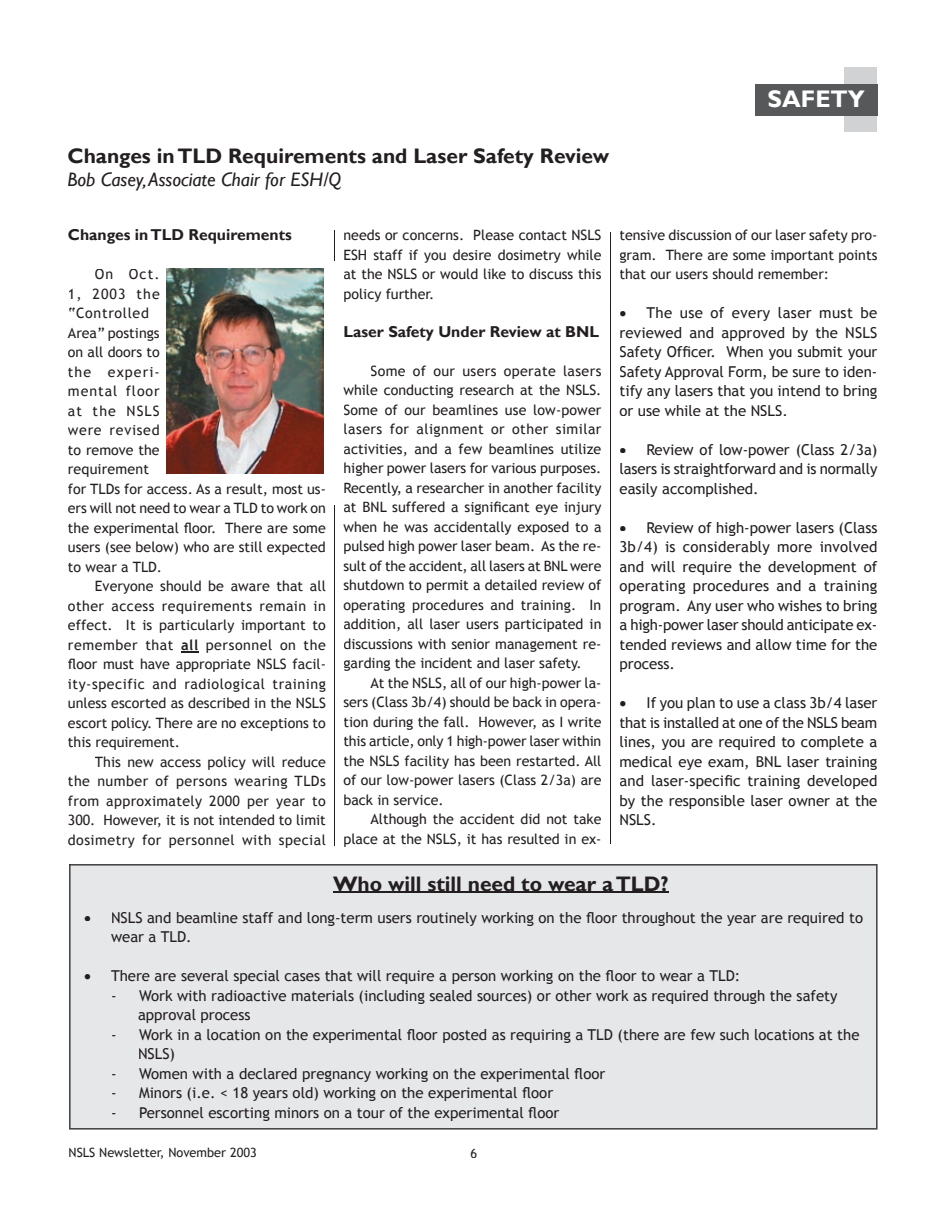
<style>
.page{position:relative;width:945px;height:1215px;background:#fff}
.page>*{position:absolute;margin:0;border:0;box-sizing:border-box;transform-origin:0 0}
.t1{font:700 24px "Gill Sans";color:#fff}
.t2{font:700 21px "Gill Sans";color:#231f20}
.t3{font:italic 19.5px "Gill Sans";color:#231f20}
.t4{font:700 15.75px "Gill Sans";color:#231f20}
.t5{font:15px/19.5px "Trebuchet MS";color:#231f20;text-align:justify}
.t6{font:14.25px/19.5px "Trebuchet MS";color:#231f20;text-align:justify}
.t7{font:12.75px "Trebuchet MS";color:#231f20}
.s1{font-weight:700}
</style>
<div class="page">
<div style="left:70px;top:865px;width:807px;height:264px;background:#e6e7e9"></div>
<div style="left:844px;top:68px;width:33px;height:64px;background:#d1d2d4"></div>
<div style="left:755px;top:84px;width:122px;height:31px;background:#57585a"></div>
<svg style="left:181px;top:651px;width:18px;height:1px"></svg>
<svg style="left:85px;top:916px;width:5px;height:5px"></svg>
<div style="left:112px;top:911px;width:751px;height:15px;background:#e6e7e9"></div>
<div style="left:111px;top:931px;width:79px;height:11px;background:#e6e7e9"></div>
<svg style="left:85px;top:974px;width:5px;height:5px"></svg>
<div style="left:111px;top:970px;width:628px;height:14px;background:#e6e7e9"></div>
<div style="left:112px;top:989px;width:726px;height:15px;background:#e6e7e9"></div>
<div style="left:139px;top:1009px;width:111px;height:14px;background:#e6e7e9"></div>
<div style="left:112px;top:1028px;width:748px;height:15px;background:#e6e7e9"></div>
<div style="left:139px;top:1048px;width:35px;height:14px;background:#e6e7e9"></div>
<div style="left:112px;top:1067px;width:493px;height:15px;background:#e6e7e9"></div>
<div style="left:112px;top:1087px;width:441px;height:14px;background:#e6e7e9"></div>
<div style="left:112px;top:1106px;width:447px;height:15px;background:#e6e7e9"></div>
<div style="left:333px;top:876px;width:335px;height:15px;background:#e6e7e9"></div>
<hr style="left:333px;top:892px;width:336px;height:1px;background:#231f20">
<hr style="left:335px;top:505px;width:1px;height:341px;background:#231f20">
<hr style="left:611px;top:233px;width:1px;height:611px;background:#231f20">
<hr style="left:335px;top:231px;width:1px;height:30px;background:#231f20">
<img style="left:166px;top:269px;width:158px;height:205px">
<h1 class="t1" style="left:768px;top:85px;width:99px">SAFETY</h1>
<h2 class="t2" style="left:68px;top:143px;width:543px">Changes in TLD Requirements and Laser Safety Review</h2>
<h3 class="t3" style="left:68px;top:168px;width:275px">Bob Casey, Associate Chair for ESH/Q</h3>
<p class="t4" style="left:68px;top:226px;width:225px">Changes in TLD Requirements</p>
<p class="t6" style="left:68px;top:265px;width:260px;text-align:left;text-indent:27px">On Oct.<br>1, 2003 the<br>“Controlled<br>Area” postings<br>on all doors to<br>the experi-<br>mental floor<br>at the NSLS<br>were revised<br>to remove the<br>requirement<br>for TLDs for access. As a result, most us&shy;ers will not need to wear a TLD to work on the experimental floor. There are some users (see below) who are still expected to wear a TLD.</p>
<p class="t6" style="left:68px;top:577px;width:259px;text-indent:27px">Everyone should be aware that all other access requirements remain in effect. It is particularly important to remember that <span class="s1">all</span> personnel on the floor must have appropriate NSLS facil&shy;ity-specific and radiological training unless escorted as described in the NSLS escort policy. There are no exceptions to this requirement.</p>
<p class="t6" style="left:68px;top:752px;width:260px;text-indent:27px">This new access policy will reduce the number of persons wearing TLDs from approximately 2000 per year to 300. However, it is not intended to limit dosimetry for personnel with special</p>
<p class="t6" style="left:344px;top:225px;width:259px">needs or concerns. Please contact NSLS ESH staff if you desire dosimetry while at the NSLS or would like to discuss this policy further.</p>
<p class="t4" style="left:344px;top:322px;width:257px">Laser Safety Under Review at BNL</p>
<p class="t6" style="left:344px;top:361px;width:260px;text-indent:27px">Some of our users operate lasers while conducting research at the NSLS.<br>Some of our beamlines use low-power lasers for alignment or other similar activities, and a few beamlines utilize higher power lasers for various purposes.<br>Recently, a researcher in another facility at BNL suffered a significant eye injury when he was accidentally exposed to a pulsed high power laser beam. As the re&shy;sult of the accident, all lasers at BNL were shutdown to permit a detailed review of operating procedures and training. In addition, all laser users participated in discussions with senior management re&shy;garding the incident and laser safety.</p>
<p class="t6" style="left:344px;top:673px;width:260px;text-indent:27px">At the NSLS, all of our high-power la&shy;sers (Class 3b/4) should be back in opera&shy;tion during the fall. However, as I write this article, only 1 high-power laser within the NSLS facility has been restarted. All of our low-power lasers (Class 2/3a) are back in service.</p>
<p class="t6" style="left:344px;top:810px;width:259px;text-align:right">Although the accident did not take place at the NSLS, it has resulted in ex-</p>
<p class="t6" style="left:620px;top:225px;width:259px">tensive discussion of our laser safety pro&shy;gram. There are some important points that our users should remember:</p>
<p class="t5" style="left:620px;top:303px;width:259px">• The use of every laser must be reviewed and approved by the NSLS Safety Officer. When you submit your Safety Approval Form, be sure to iden&shy;tify any lasers that you intend to bring or use while at the NSLS.</p>
<p class="t5" style="left:620px;top:440px;width:259px">• Review of low-power (Class 2/3a) lasers is straightforward and is normally easily accomplished.</p>
<p class="t5" style="left:620px;top:518px;width:259px">• Review of high-power lasers (Class 3b/4) is considerably more involved and will require the development of operating procedures and a training program. Any user who wishes to bring a high-power laser should anticipate ex&shy;tended reviews and allow time for the process.</p>
<p class="t5" style="left:620px;top:693px;width:259px">• If you plan to use a class 3b/4 laser that is installed at one of the NSLS beam lines, you are required to complete a medical eye exam, BNL laser training and laser-specific training developed by the responsible laser owner at the NSLS.</p>
<h2 class="t2" style="left:333px;top:871px;width:337px">Who will still need to wear a TLD?</h2>
<p class="t5" style="left:111px;top:908px;width:754px;text-indent:-27px">• NSLS and beamline staff and long-term users routinely working on the floor throughout the year are required to wear a TLD.</p>
<p class="t5" style="left:84px;top:966px;width:658px">• There are several special cases that will require a person working on the floor to wear a TLD:</p>
<p class="t5" style="left:138px;top:986px;width:701px;text-indent:-27px">- Work with radioactive materials (including sealed sources) or other work as required through the safety approval process</p>
<p class="t5" style="left:138px;top:1025px;width:723px;text-indent:-27px">- Work in a location on the experimental floor posted as requiring a TLD (there are few such locations at the<br>NSLS)</p>
<p class="t5" style="left:111px;top:1064px;width:496px">- Women with a declared pregnancy working on the experimental floor</p>
<p class="t5" style="left:111px;top:1083px;width:444px">- Minors (i.e. &lt; 18 years old) working on the experimental floor</p>
<p class="t5" style="left:111px;top:1103px;width:450px">- Personnel escorting minors on a tour of the experimental floor</p>
<p class="t7" style="left:69px;top:1145px;width:190px">NSLS Newsletter, November 2003</p>
<p class="t7" style="left:470px;top:1146px;width:8px">6</p>
</div>
